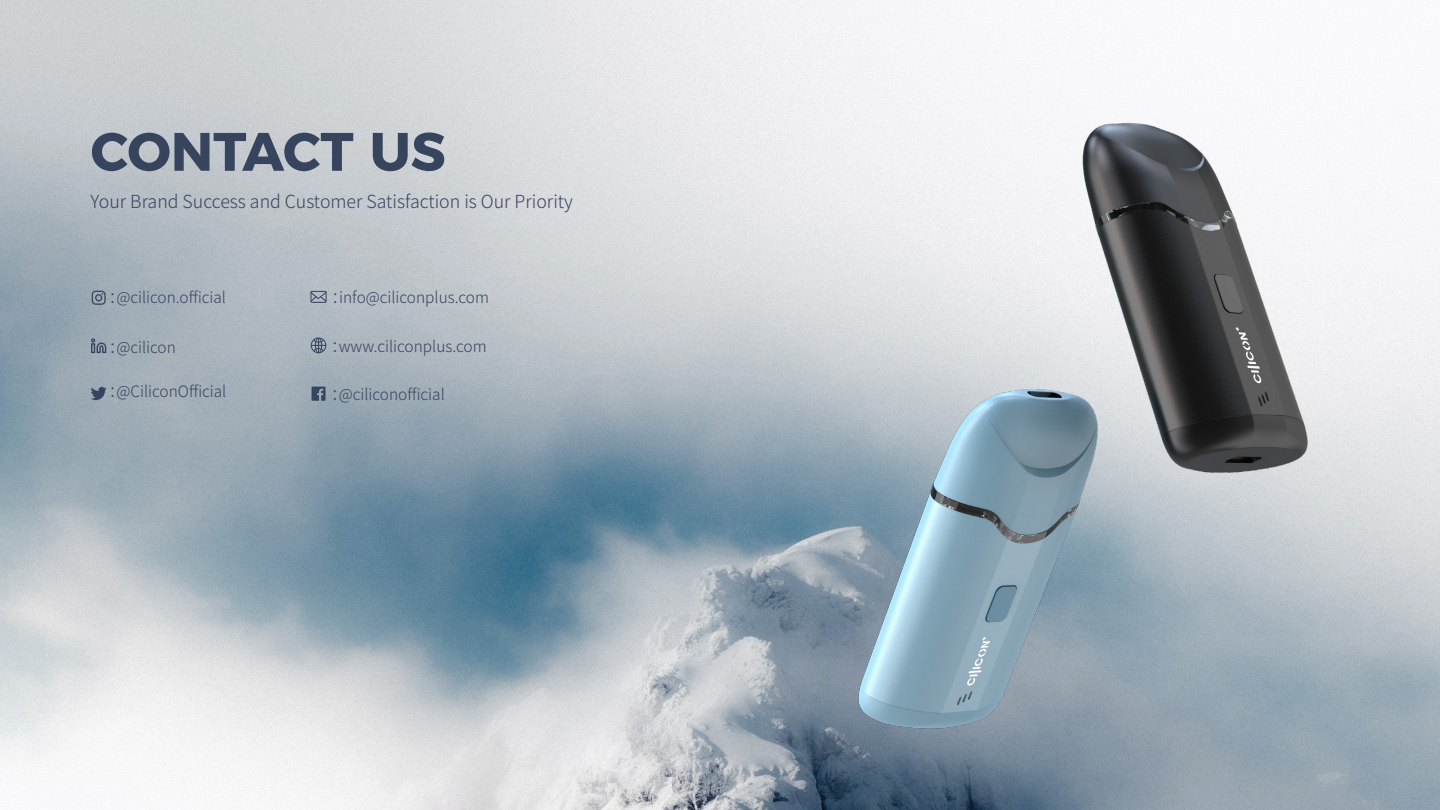
<style>
.page{position:relative;width:1440px;height:810px;background:#fff}
.page>*{position:absolute;margin:0;border:0;box-sizing:border-box;transform-origin:0 0}
.t1{font:700 54px "Montserrat";color:#37445e}
.t2{font:300 18px "Source Han Sans CN";color:#37445e}
.t3{font:300 15.6px "Source Han Sans CN";color:#37445e}
</style>
<div class="page">
<img style="left:1px;top:0;width:1439px;height:810px">
<img style="left:782px;top:114px;width:595px;height:656px">
<svg style="left:92px;top:291px;width:14px;height:14px"></svg>
<svg style="left:91px;top:338px;width:15px;height:15px"></svg>
<svg style="left:311px;top:337px;width:15px;height:16px"></svg>
<svg style="left:310px;top:291px;width:17px;height:12px"></svg>
<svg style="left:91px;top:387px;width:16px;height:13px"></svg>
<svg style="left:312px;top:387px;width:14px;height:14px"></svg>
<h1 class="t1" style="left:91px;top:107px;width:356px">CONTACT US</h1>
<p class="t2" style="left:91px;top:192px;width:484px">Your Brand Success and Customer Satisfaction is Our Priority</p>
<p class="t3" style="left:109px;top:288px;width:119px">：@cilicon.official</p>
<p class="t3" style="left:109px;top:338px;width:69px">：@cilicon</p>
<p class="t3" style="left:331px;top:288px;width:159px">：info@ciliconplus.com</p>
<p class="t3" style="left:331px;top:337px;width:157px">：www.ciliconplus.com</p>
<p class="t3" style="left:109px;top:382px;width:119px">：@CiliconOfficial</p>
<p class="t3" style="left:331px;top:385px;width:115px">：@ciliconofficial</p>
</div>
